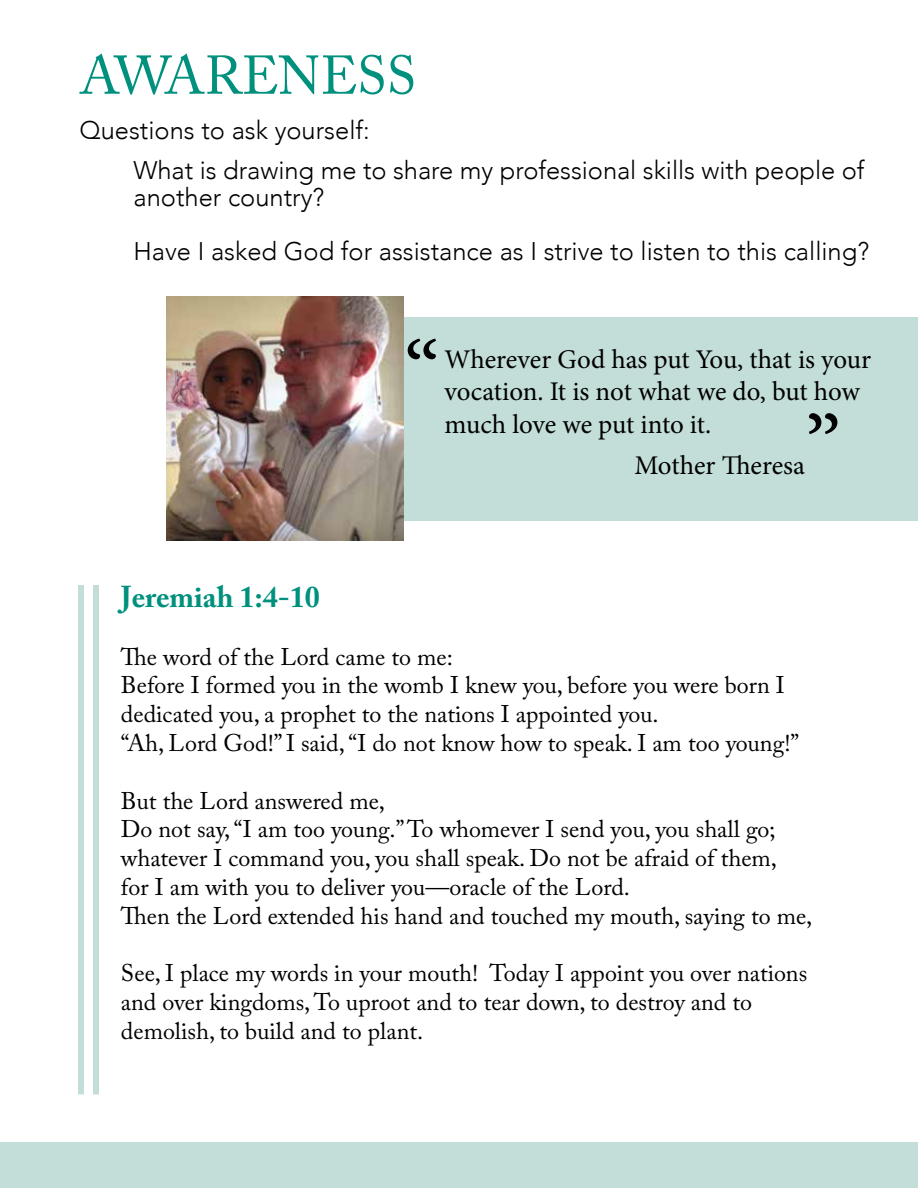
<style>
.page{position:relative;width:918px;height:1188px;background:#fff}
.page>*{position:absolute;margin:0;border:0;box-sizing:border-box;transform-origin:0 0}
.t1{font:90px "Minion Pro";color:#000}
.t2{font:54px "Adobe Caslon Pro";letter-spacing:-.01em;color:#00907e}
.t3{font:700 30px "Adobe Caslon Pro";color:#00907e}
.t4{font:27px/32.4px "Minion Pro";letter-spacing:-.005em;color:#000}
.t5{font:300 25.5px/40.5px "Avenir";color:#000}
.t6{font:24px/28.8px "Adobe Caslon Pro";color:#000}
</style>
<div class="page">
<div style="left:0;top:1143px;width:918px;height:45px;background:#c3ded8"></div>
<div style="left:78px;top:585px;width:6px;height:509px;background:#c3ded8"></div>
<div style="left:93px;top:585px;width:6px;height:509px;background:#c3ded8"></div>
<div style="left:398px;top:317px;width:520px;height:203px;background:#c3ded8"></div>
<img style="left:166px;top:296px;width:238px;height:245px">
<h2 class="t2" style="left:80px;top:43px;width:338px">AWARENESS</h2>
<p class="t5" style="left:134px;top:110px;width:732px;text-indent:-54px">Questions to ask yourself:<br>What is drawing me to share my professional skills with people of</p>
<p class="t5" style="left:134px;top:170px;width:737px;line-height:54px">another country?<br>Have I asked God for assistance as I strive to listen to this calling?</p>
<h1 class="t1" style="left:404px;top:314px;width:37px">“</h1>
<p class="t4" style="left:445px;top:343px;width:428px">Wherever God has put You, that is your vocation. It is not what we do, but how much love we put into it.</p>
<p class="t4" style="left:635px;top:450px;width:172px">Mother Theresa</p>
<h1 class="t1" style="left:805px;top:388px;width:38px">”</h1>
<p class="t3" style="left:121px;top:579px;width:200px">Jeremiah 1:4-10</p>
<p class="t6" style="left:121px;top:642px;width:680px">The word of the Lord came to me:<br>Before I formed you in the womb I knew you, before you were born I dedicated you, a prophet to the nations I appointed you.<br>“Ah, Lord God!” I said, “I do not know how to speak. I am too young!”</p>
<p class="t6" style="left:121px;top:786px;width:693px">But the Lord answered me,<br>Do not say, “I am too young.” To whomever I send you, you shall go; whatever I command you, you shall speak. Do not be afraid of them,<br>for I am with you to deliver you—oracle of the Lord.<br>Then the Lord extended his hand and touched my mouth, saying to me,</p>
<p class="t6" style="left:121px;top:959px;width:688px">See, I place my words in your mouth! Today I appoint you over nations and over kingdoms, To uproot and to tear down, to destroy and to demolish, to build and to plant.</p>
</div>
